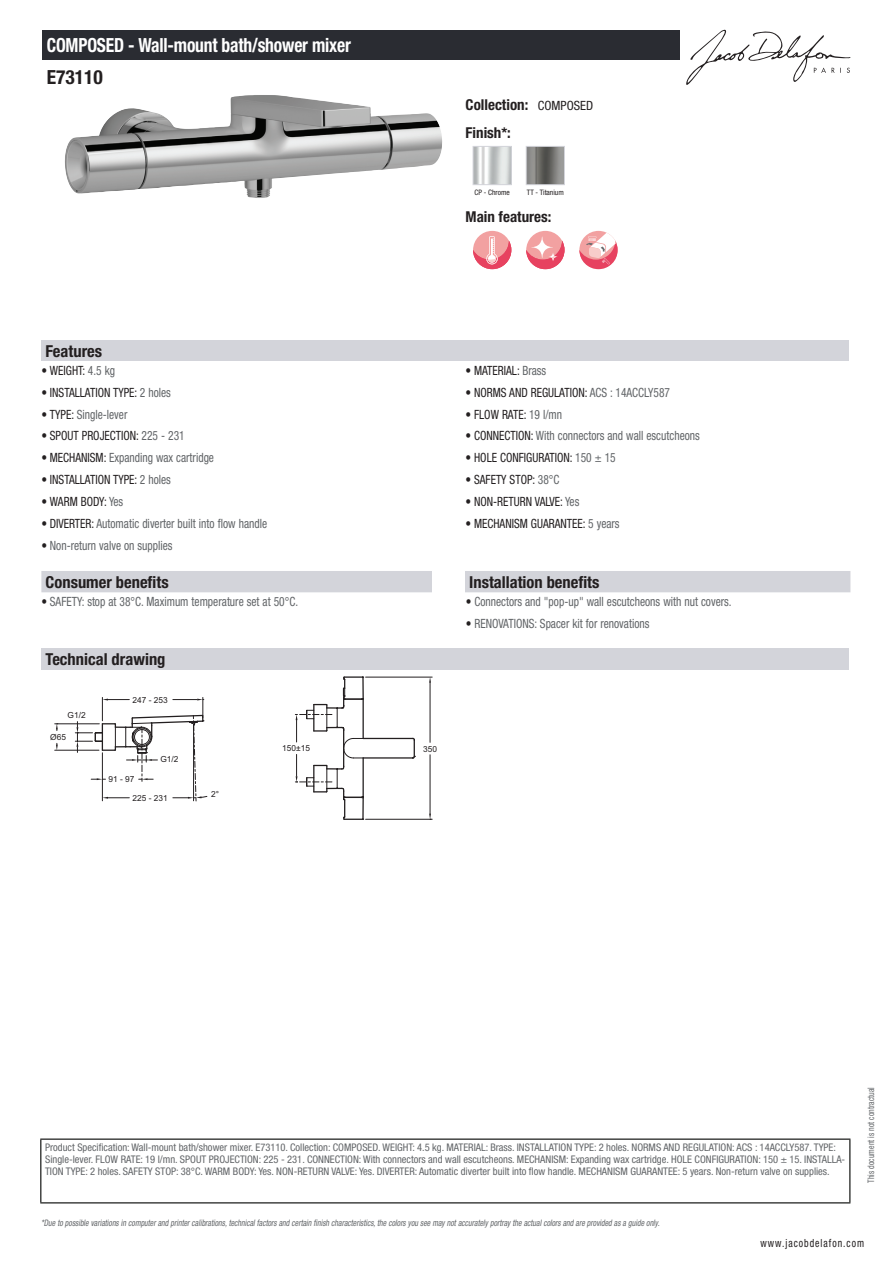
<style>
.page{position:relative;width:893px;height:1263px;background:#fff}
.page>*{position:absolute;margin:0;border:0;box-sizing:border-box;transform-origin:0 0}
.t1{font:700 condensed 19.5px "Helvetica Neue LT Std";letter-spacing:-.01em;color:#fff;scale:.9 1}
.t2{font:700 condensed 19.5px "Helvetica Neue LT Std";color:#231f20}
.t3{font:700 condensed 16.5px "Helvetica Neue LT Std";color:#231f20}
.t4{font:700 condensed 15px/27.8px "Helvetica Neue LT Std";color:#231f20}
.t5{font:condensed 12.75px "Helvetica Neue LT Std";color:#626568;scale:.9 1}
.t6{font:condensed 12.75px "Helvetica Neue LT Std";color:#231f20;scale:.9 1}
.t7{font:condensed 11.25px "Helvetica Neue LT Std";letter-spacing:.1em;color:#231f20;scale:.87 1}
.t8{font:condensed 10.5px/12px "Helvetica Neue LT Std";color:#626568}
.t9{font:italic condensed 9px "Helvetica Neue LT Std";color:#626568;scale:.87 1}
.t10{font:condensed 9px "Helvetica Neue LT Std";color:#626568;scale:.87 1}
.t11{font:8.4px "Arial";color:#231f20}
.t12{font:condensed 7.5px "Helvetica Neue LT Std";color:#231f20}
.s1{font-weight:400;font-size:12.75px}
.s2{color:#626568}
.s3{color:#231f20}
</style>
<div class="page">
<svg style="left:686px;top:30px;width:164px;height:55px"></svg>
<img style="left:65px;top:95px;width:377px;height:103px">
<img style="left:475px;top:148px;width:35px;height:35px">
<div style="left:473px;top:146px;width:39px;height:39px;border:1px solid #d3d4da"></div>
<img style="left:528px;top:148px;width:35px;height:35px">
<div style="left:526px;top:146px;width:39px;height:39px;border:1px solid #d3d4da"></div>
<div style="left:473px;top:231px;width:38px;height:38px;background:#f2a1a1;border-radius:50%"></div>
<svg style="left:473px;top:236px;width:38px;height:33px"></svg>
<div style="left:526px;top:231px;width:38px;height:38px;background:#f2a1a1;border-radius:50%"></div>
<svg style="left:526px;top:237px;width:38px;height:32px"></svg>
<div style="left:579px;top:231px;width:39px;height:38px;background:#f2a1a1;border-radius:50%"></div>
<svg style="left:579px;top:233px;width:39px;height:36px"></svg>
<div style="left:41px;top:340px;width:808px;height:21px;background:#d3d4da"></div>
<div style="left:41px;top:571px;width:809px;height:21px;background:#d3d4da"></div>
<div style="left:432px;top:571px;width:33px;height:21px;background:#fff"></div>
<div style="left:41px;top:649px;width:808px;height:21px;background:#d3d4da"></div>
<hr style="left:366px;top:677px;width:66px;height:1px;background:#231f20">
<hr style="left:366px;top:819px;width:66px;height:1px;background:#231f20">
<hr style="left:430px;top:683px;width:1px;height:59px;background:#231f20">
<hr style="left:430px;top:755px;width:1px;height:59px;background:#231f20">
<svg style="left:429px;top:677px;width:2px;height:6px"></svg>
<svg style="left:429px;top:814px;width:2px;height:6px"></svg>
<hr style="left:55px;top:750px;width:44px;height:1px;background:#231f20">
<hr style="left:55px;top:723px;width:44px;height:1px;background:#231f20">
<svg style="left:56px;top:743px;width:2px;height:7px"></svg>
<svg style="left:56px;top:723px;width:2px;height:8px"></svg>
<svg style="left:75px;top:676px;width:341px;height:144px"></svg>
<div style="left:43px;top:30px;width:637px;height:30px;background:#2a2c32"></div>
<hr style="left:40px;top:1138px;width:810px;height:2px;background:#040503">
<hr style="left:40px;top:1140px;width:1px;height:62px;background:#040503">
<hr style="left:849px;top:1140px;width:1px;height:62px;background:#040503">
<hr style="left:40px;top:1202px;width:810px;height:1px;background:#040503">
<h1 class="t1" style="left:47px;top:33px;width:339px">COMPOSED - Wall-mount bath/shower mixer</h1>
<h1 class="t2" style="left:47px;top:65px;width:58px">E73110</h1>
<h3 class="t4" style="left:466px;top:90px;width:129px">Collection: <span class="s1">COMPOSED<br></span>Finish*:</h3>
<p class="t12" style="left:474px;top:188px;width:37px">CP - Chrome</p>
<p class="t12" style="left:527px;top:188px;width:38px">TT - Titanium</p>
<h3 class="t4" style="left:466px;top:203px;width:87px">Main features:</h3>
<h2 class="t3" style="left:46px;top:341px;width:58px">Features</h2>
<p class="t6" style="left:41px;top:363px;width:83px">• WEIGHT: <span class="s2">4.5 kg</span></p>
<p class="t6" style="left:466px;top:363px;width:91px">• MATERIAL: <span class="s2">Brass</span></p>
<p class="t6" style="left:41px;top:385px;width:145px">• INSTALLATION TYPE: <span class="s2">2 holes</span></p>
<p class="t6" style="left:466px;top:385px;width:229px">• NORMS AND REGULATION: <span class="s2">ACS : 14ACCLY587</span></p>
<p class="t5" style="left:41px;top:407px;width:97px"><span class="s3">• TYPE:</span> Single-lever</p>
<p class="t6" style="left:466px;top:407px;width:109px">• FLOW RATE: <span class="s2">19 l/mn</span></p>
<p class="t6" style="left:41px;top:428px;width:161px">• SPOUT PROJECTION: <span class="s2">225 - 231</span></p>
<p class="t5" style="left:466px;top:428px;width:262px"><span class="s3">• CONNECTION:</span> With connectors and wall escutcheons</p>
<p class="t5" style="left:41px;top:450px;width:193px"><span class="s3">• MECHANISM:</span> Expanding wax cartridge</p>
<p class="t6" style="left:466px;top:450px;width:168px">• HOLE CONFIGURATION: <span class="s2">150 ± 15</span></p>
<p class="t6" style="left:41px;top:472px;width:145px">• INSTALLATION TYPE: <span class="s2">2 holes</span></p>
<p class="t6" style="left:466px;top:472px;width:106px">• SAFETY STOP: <span class="s2">38°C</span></p>
<p class="t6" style="left:41px;top:494px;width:92px">• WARM BODY: <span class="s2">Yes</span></p>
<p class="t6" style="left:466px;top:494px;width:128px">• NON-RETURN VALVE: <span class="s2">Yes</span></p>
<p class="t5" style="left:41px;top:516px;width:252px"><span class="s3">• DIVERTER:</span> Automatic diverter built into flow handle</p>
<p class="t6" style="left:466px;top:516px;width:173px">• MECHANISM GUARANTEE: <span class="s2">5 years</span></p>
<p class="t5" style="left:41px;top:538px;width:147px"><span class="s3">•</span> Non-return valve on supplies</p>
<h2 class="t3" style="left:46px;top:572px;width:125px">Consumer benefits</h2>
<h2 class="t3" style="left:469px;top:572px;width:132px">Installation benefits</h2>
<p class="t5" style="left:41px;top:594px;width:287px"><span class="s3">•</span> SAFETY: stop at 38°C. Maximum temperature set at 50°C.</p>
<p class="t5" style="left:466px;top:594px;width:297px"><span class="s3">•</span> Connectors and "pop-up" wall escutcheons with nut covers.</p>
<p class="t5" style="left:466px;top:616px;width:206px"><span class="s3">•</span> RENOVATIONS: Spacer kit for renovations</p>
<h2 class="t3" style="left:46px;top:649px;width:121px">Technical drawing</h2>
<p class="t11" style="left:68px;top:709px;width:20px">G1/2</p>
<p class="t11" style="left:50px;top:731px;width:17px">Ø65</p>
<p class="t11" style="left:133px;top:694px;width:37px">247 - 253</p>
<p class="t11" style="left:109px;top:773px;width:28px">91 - 97</p>
<p class="t11" style="left:160px;top:754px;width:20px">G1/2</p>
<p class="t11" style="left:133px;top:792px;width:37px">225 - 231</p>
<p class="t11" style="left:211px;top:789px;width:9px">2°</p>
<p class="t11" style="left:282px;top:743px;width:29px">150±15</p>
<p class="t11" style="left:423px;top:743px;width:15px">350</p>
<p class="t8" style="left:45px;top:1141px;width:802px">Product Specification: Wall-mount bath/shower mixer. E73110. Collection: COMPOSED. WEIGHT: 4.5 kg. MATERIAL: Brass. INSTALLATION TYPE: 2 holes. NORMS AND REGULATION: ACS : 14ACCLY587. TYPE:<br>Single-lever. FLOW RATE: 19 l/mn. SPOUT PROJECTION: 225 - 231. CONNECTION: With connectors and wall escutcheons. MECHANISM: Expanding wax cartridge. HOLE CONFIGURATION: 150 ± 15. INSTALLA-<br>TION TYPE: 2 holes. SAFETY STOP: 38°C. WARM BODY: Yes. NON-RETURN VALVE: Yes. DIVERTER: Automatic diverter built into flow handle. MECHANISM GUARANTEE: 5 years. Non-return valve on supplies.</p>
<p class="t9" style="left:41px;top:1217px;width:714px">*Due to possible variationsin computerand printercalibrations,technicalfactorsand certain finish characteristics,the colorsyou see maynotaccuratelyportraythe actualcolorsand are provided asa guide only.</p>
<p class="t10" style="left:866px;top:1183px;width:111px;rotate:-90deg">This document is not contractual</p>
<p class="t7" style="left:760px;top:1237px;width:121px">www.jacobdelafon.com</p>
</div>
